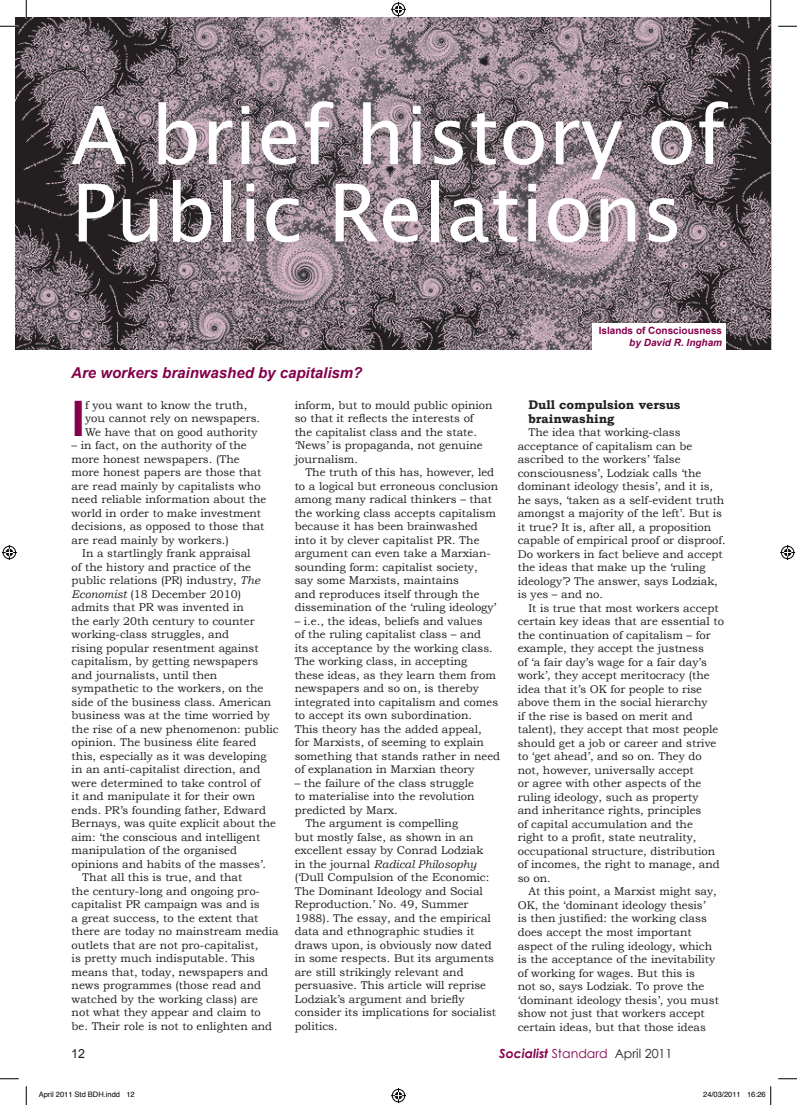
<style>
.page{position:relative;width:797px;height:1105px;background:#fff}
.page>*{position:absolute;margin:0;border:0;box-sizing:border-box;transform-origin:0 0}
.t1{font:80px/77.5px "Lucida Sans";color:#fff}
.t2{font:700 49px "Arial";color:#84004c}
.t3{font:italic 700 15px "Arial";color:#84004c}
.t4{font:700 12.5px/13.5px "Bookman Old Style";color:#231f20}
.t5{font:italic 700 12.5px "Century Gothic";color:#84004c}
.t6{font:12.5px "Arial";color:#231f20}
.t7{font:11.25px/13.5px "Bookman Old Style";color:#231f20}
.t8{font:700 10px "Arial";color:#84004c}
.t9{font:italic 700 10px "Arial";color:#84004c}
.t10{font:7.5px "Helvetica";color:#000}
.s1{font-style:italic}
.s2{font-weight:400;font-style:normal}
.s3{font-weight:400;font-style:normal;color:#231f20}
</style>
<div class="page">
<img style="left:16px;top:18px;width:754px;height:332px">
<div style="left:592px;top:323px;width:133px;height:28px;background:#fff"></div>
<svg style="left:0;top:25px;width:19px;height:2px"></svg>
<svg style="left:778px;top:25px;width:19px;height:2px"></svg>
<svg style="left:0;top:1078px;width:19px;height:1px"></svg>
<svg style="left:778px;top:1078px;width:19px;height:1px"></svg>
<svg style="left:25px;top:0;width:2px;height:19px"></svg>
<svg style="left:25px;top:1086px;width:2px;height:19px"></svg>
<svg style="left:770px;top:0;width:1px;height:19px"></svg>
<svg style="left:391px;top:2px;width:15px;height:15px"></svg>
<svg style="left:391px;top:1088px;width:15px;height:15px"></svg>
<svg style="left:2px;top:545px;width:15px;height:15px"></svg>
<svg style="left:780px;top:545px;width:15px;height:15px"></svg>
<svg style="left:770px;top:1086px;width:1px;height:19px"></svg>
<h1 class="t1" style="left:71px;top:97px;width:656px">A brief history of<br>Public Relations</h1>
<h3 class="t3" style="left:71px;top:363px;width:292px">Are workers brainwashed by capitalism?</h3>
<h2 class="t2" style="left:72px;top:386px;width:9px">I</h2>
<p class="t7" style="left:85px;top:398px;width:176px">f you want to know the truth, you cannot rely on newspapers.<br>We have that on good authority</p>
<p class="t7" style="left:72px;top:438px;width:196px">– in fact, on the authority of the more honest newspapers. (The more honest papers are those that are read mainly by capitalists who need reliable information about the world in order to make investment decisions, as opposed to those that are read mainly by workers.)</p>
<p class="t7" style="left:82px;top:546px;width:170px">In a startlingly frank appraisal</p>
<p class="t7" style="left:72px;top:560px;width:181px">of the history and practice of the</p>
<p class="t7" style="left:72px;top:573px;width:190px">public relations (PR) industry, <span class="s1">The</span></p>
<p class="t7" style="left:72px;top:587px;width:171px"><span class="s1">Economist</span> (18 December 2010)</p>
<p class="t7" style="left:72px;top:600px;width:174px">admits that PR was invented in</p>
<p class="t7" style="left:72px;top:614px;width:184px">the early 20th century to counter</p>
<p class="t7" style="left:72px;top:627px;width:159px">working-class struggles, and</p>
<p class="t7" style="left:72px;top:641px;width:189px">rising popular resentment against</p>
<p class="t7" style="left:72px;top:654px;width:188px">capitalism, by getting newspapers</p>
<p class="t7" style="left:72px;top:668px;width:147px">and journalists, until then</p>
<p class="t7" style="left:72px;top:681px;width:193px">sympathetic to the workers, on the</p>
<p class="t7" style="left:72px;top:695px;width:201px">side of the business class. American</p>
<p class="t7" style="left:72px;top:708px;width:200px">business was at the time worried by</p>
<p class="t7" style="left:72px;top:722px;width:208px">the rise of a new phenomenon: public</p>
<p class="t7" style="left:72px;top:735px;width:186px">opinion. The business élite feared</p>
<p class="t7" style="left:72px;top:749px;width:196px">this, especially as it was developing</p>
<p class="t7" style="left:72px;top:762px;width:190px">in an anti-capitalist direction, and</p>
<p class="t7" style="left:72px;top:776px;width:190px">were determined to take control of</p>
<p class="t7" style="left:72px;top:789px;width:185px">it and manipulate it for their own</p>
<p class="t7" style="left:72px;top:803px;width:196px">ends. PR’s founding father, Edward</p>
<p class="t7" style="left:72px;top:816px;width:206px">Bernays, was quite explicit about the</p>
<p class="t7" style="left:72px;top:830px;width:190px">aim: ‘the conscious and intelligent</p>
<p class="t7" style="left:72px;top:843px;width:167px">manipulation of the organised</p>
<p class="t7" style="left:72px;top:857px;width:196px">opinions and habits of the masses’.</p>
<p class="t7" style="left:82px;top:870px;width:161px">That all this is true, and that</p>
<p class="t7" style="left:72px;top:884px;width:190px">the century-long and ongoing pro-</p>
<p class="t7" style="left:72px;top:897px;width:190px">capitalist PR campaign was and is</p>
<p class="t7" style="left:72px;top:911px;width:188px">a great success, to the extent that</p>
<p class="t7" style="left:72px;top:924px;width:209px">there are today no mainstream media</p>
<p class="t7" style="left:72px;top:938px;width:188px">outlets that are not pro-capitalist,</p>
<p class="t7" style="left:72px;top:951px;width:185px">is pretty much indisputable. This</p>
<p class="t7" style="left:72px;top:965px;width:198px">means that, today, newspapers and</p>
<p class="t7" style="left:72px;top:978px;width:191px">news programmes (those read and</p>
<p class="t7" style="left:72px;top:992px;width:188px">watched by the working class) are</p>
<p class="t7" style="left:72px;top:1005px;width:191px">not what they appear and claim to</p>
<p class="t7" style="left:72px;top:1019px;width:202px">be. Their role is not to enlighten and</p>
<p class="t7" style="left:295px;top:398px;width:199px">inform, but to mould public opinion so that it reflects the interests of the capitalist class and the state. ‘News’ is propaganda, not genuine journalism.</p>
<p class="t7" style="left:295px;top:465px;width:205px;text-indent:11px">The truth of this has, however, led to a logical but erroneous conclusion among many radical thinkers – that the working class accepts capitalism because it has been brainwashed into it by clever capitalist PR. The argument can even take a Marxian&shy;sounding form: capitalist society, say some Marxists, maintains<br>and reproduces itself through the dissemination of the ‘ruling ideology’</p>
<p class="t7" style="left:295px;top:614px;width:207px">– i.e., the ideas, beliefs and values<br>of the ruling capitalist class – and<br>its acceptance by the working class.<br>The working class, in accepting<br>these ideas, as they learn them from newspapers and so on, is thereby integrated into capitalism and comes to accept its own subordination.<br>This theory has the added appeal,<br>for Marxists, of seeming to explain something that stands rather in need of explanation in Marxian theory</p>
<p class="t7" style="left:295px;top:776px;width:181px;text-align:justify">– the failure of the class struggle to materialise into the revolution predicted by Marx.</p>
<p class="t7" style="left:295px;top:816px;width:203px;text-indent:11px">The argument is compelling<br>but mostly false, as shown in an excellent essay by Conrad Lodziak in the journal <span class="s1">Radical Philosophy </span>(‘Dull Compulsion of the Economic:<br>The Dominant Ideology and Social<br>Reproduction.’ No. 49, Summer<br>1988). The essay, and the empirical data and ethnographic studies it draws upon, is obviously now dated in some respects. But its arguments are still strikingly relevant and persuasive. This article will reprise<br>Lodziak’s argument and briefly consider its implications for socialist politics.</p>
<p class="t8" style="left:598px;top:324px;width:125px">Islands of Consciousness</p>
<p class="t9" style="left:629px;top:336px;width:94px">by David R. Ingham</p>
<p class="t4" style="left:528px;top:398px;width:154px">Dull compulsion versus brainwashing</p>
<p class="t7" style="left:518px;top:426px;width:209px;text-indent:11px">The idea that working-class acceptance of capitalism can be ascribed to the workers’ ‘false consciousness’, Lodziak calls ‘the dominant ideology thesis’, and it is, he says, ‘taken as a self-evident truth amongst a majority of the left’. But is it true? It is, after all, a proposition capable of empirical proof or disproof.<br>Do workers in fact believe and accept the ideas that make up the ‘ruling ideology’? The answer, says Lodziak, is yes – and no.</p>
<p class="t7" style="left:518px;top:601px;width:208px;text-indent:11px">It is true that most workers accept certain key ideas that are essential to the continuation of capitalism – for example, they accept the justness<br>of ‘a fair day’s wage for a fair day’s work’, they accept meritocracy (the idea that it’s OK for people to rise above them in the social hierarchy<br>if the rise is based on merit and talent), they accept that most people should get a job or career and strive to ‘get ahead’, and so on. They do not, however, universally accept<br>or agree with other aspects of the ruling ideology, such as property<br>and inheritance rights, principles<br>of capital accumulation and the<br>right to a profit, state neutrality, occupational structure, distribution of incomes, the right to manage, and so on.</p>
<p class="t7" style="left:518px;top:885px;width:203px;text-indent:11px">At this point, a Marxist might say, OK, the ‘dominant ideology thesis’<br>is then justified: the working class does accept the most important aspect of the ruling ideology, which is the acceptance of the inevitability of working for wages. But this is<br>not so, says Lodziak. To prove the ‘dominant ideology thesis’, you must show not just that workers accept certain ideas, but that those ideas</p>
<p class="t6" style="left:71px;top:1045px;width:15px">12</p>
<p class="t5" style="left:499px;top:1046px;width:175px">Socialist <span class="s2">Standard</span> <span class="s3">April 2011</span></p>
<p class="t10" style="left:39px;top:1090px;width:97px">April 2011 Std BDH.indd 12</p>
<p class="t10" style="left:703px;top:1090px;width:64px">24/03/2011 16:26</p>
</div>
